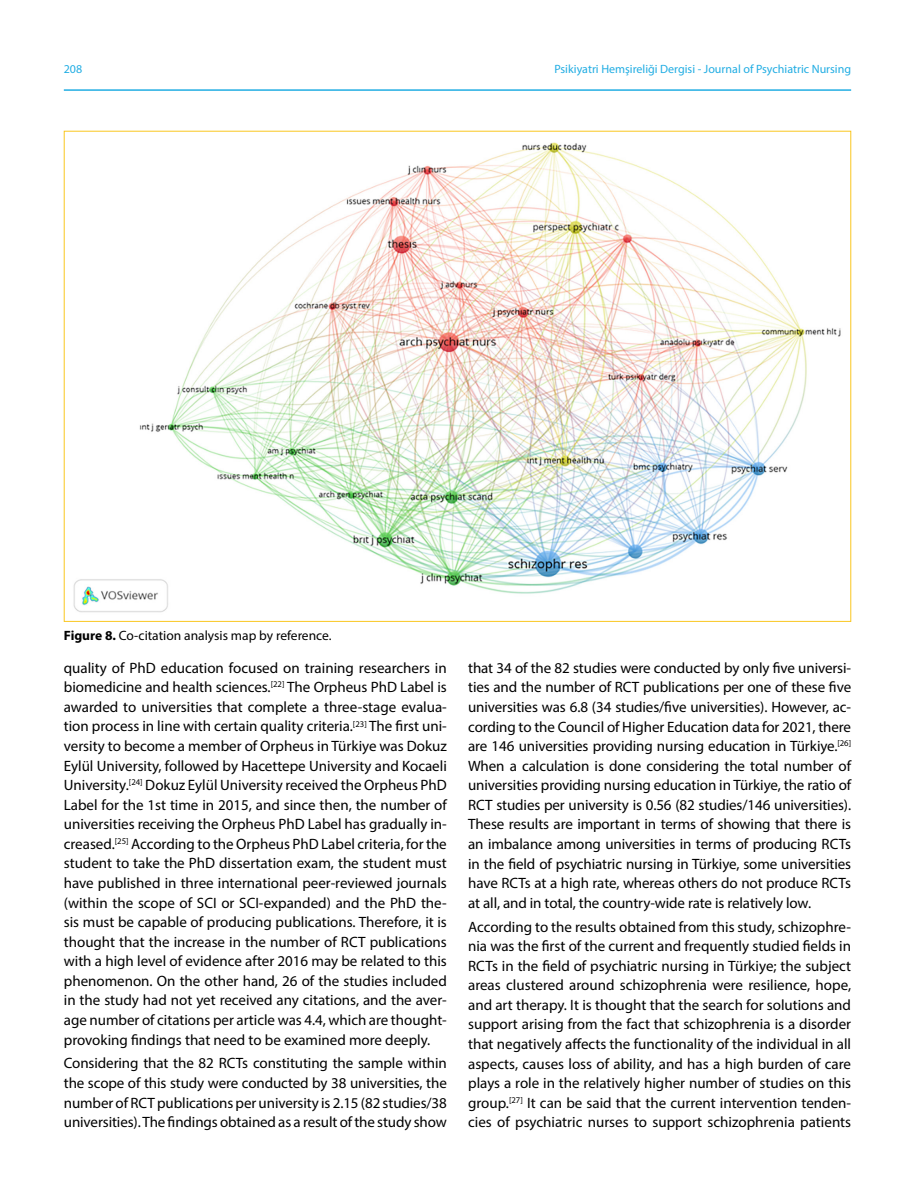
<style>
.page{position:relative;width:915px;height:1191px;background:#fff}
.page>*{position:absolute;margin:0;border:0;box-sizing:border-box;transform-origin:0 0}
.t1{font:15px/19.5px "Myriad Pro";letter-spacing:-.005em;color:#000;text-align:justify}
.t2{font:13.5px "Myriad Pro";color:#000}
.t3{font:12px "Myriad Pro";color:#21ade3}
.s1{font-weight:700}
</style>
<div class="page">
<hr style="left:64px;top:89px;width:786px;height:2px;background:#21ade3">
<img style="left:73px;top:142px;width:768px;height:471px">
<p class="t3" style="left:64px;top:61px;width:20px">208</p>
<p class="t3" style="left:554px;top:61px;width:298px">Psikiyatri Hemşireliği Dergisi - Journal of Psychiatric Nursing</p>
<p class="t2" style="left:64px;top:627px;width:269px"><span class="s1">Figure 8.</span> Co-citation analysis map by reference.</p>
<p class="t1" style="left:64px;top:658px;width:384px">quality of PhD education focused on training researchers in biomedicine and health sciences.<sup>[22]</sup> The Orpheus PhD Label is awarded to universities that complete a three-stage evalua&shy;tion process in line with certain quality criteria.<sup>[23]</sup> The first uni&shy;versity to become a member of Orpheus in Türkiye was Dokuz Eylül University, followed by Hacettepe University and Kocaeli University.<sup>[24]</sup> Dokuz Eylül University received the Orpheus PhD Label for the 1st time in 2015, and since then, the number of universities receiving the Orpheus PhD Label has gradually in&shy;creased.<sup>[25]</sup> According to the Orpheus PhD Label criteria, for the student to take the PhD dissertation exam, the student must have published in three international peer-reviewed journals (within the scope of SCI or SCI-expanded) and the PhD the&shy;sis must be capable of producing publications. Therefore, it is thought that the increase in the number of RCT publications with a high level of evidence after 2016 may be related to this phenomenon. On the other hand, 26 of the studies included in the study had not yet received any citations, and the aver&shy;age number of citations per article was 4.4, which are thought&shy;provoking findings that need to be examined more deeply.</p>
<p class="t1" style="left:64px;top:1053px;width:384px">Considering that the 82 RCTs constituting the sample within the scope of this study were conducted by 38 universities, the number of RCT publications per university is 2.15 (82 studies/38 universities). The findings obtained as a result of the study show</p>
<p class="t1" style="left:468px;top:658px;width:384px">that 34 of the 82 studies were conducted by only five universi&shy;ties and the number of RCT publications per one of these five universities was 6.8 (34 studies/five universities). However, ac&shy;cording to the Council of Higher Education data for 2021, there are 146 universities providing nursing education in Türkiye.<sup>[26] </sup>When a calculation is done considering the total number of universities providing nursing education in Türkiye, the ratio of RCT studies per university is 0.56 (82 studies/146 universities).<br>These results are important in terms of showing that there is an imbalance among universities in terms of producing RCTs in the field of psychiatric nursing in Türkiye, some universities have RCTs at a high rate, whereas others do not produce RCTs at all, and in total, the country-wide rate is relatively low.</p>
<p class="t1" style="left:468px;top:916px;width:384px">According to the results obtained from this study, schizophre&shy;nia was the first of the current and frequently studied fields in RCTs in the field of psychiatric nursing in Türkiye; the subject areas clustered around schizophrenia were resilience, hope, and art therapy. It is thought that the search for solutions and support arising from the fact that schizophrenia is a disorder that negatively affects the functionality of the individual in all aspects, causes loss of ability, and has a high burden of care plays a role in the relatively higher number of studies on this group.<sup>[27]</sup> It can be said that the current intervention tenden&shy;cies of psychiatric nurses to support schizophrenia patients</p>
</div>
